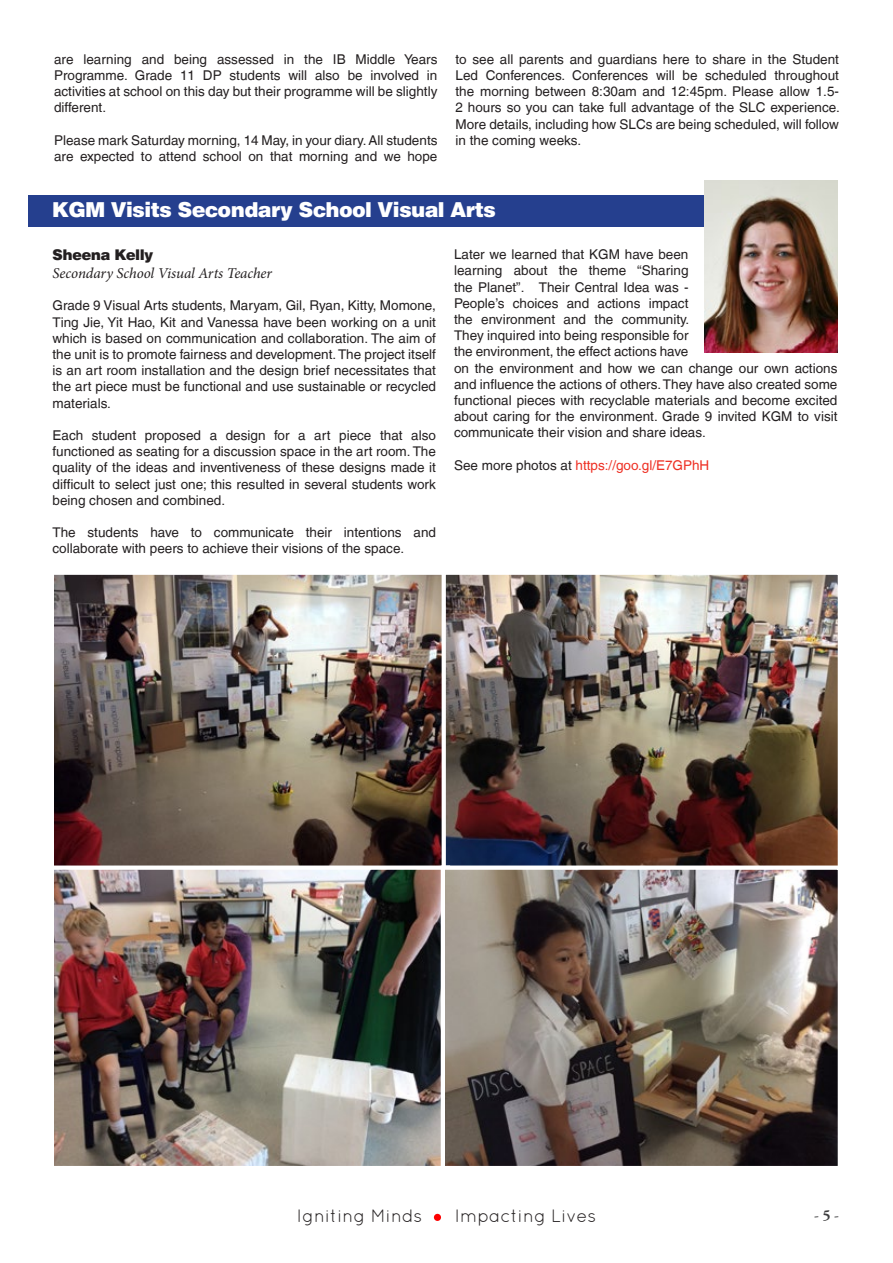
<style>
.page{position:relative;width:893px;height:1263px;background:#fff}
.page>*{position:absolute;margin:0;border:0;box-sizing:border-box;transform-origin:0 0}
.t1{font:900 21px "Helvetica BQ";color:#fff}
.t2{font:18px "Quicksand";color:#231f20}
.t3{font:italic 15px "Minion Pro";letter-spacing:-.005em;color:#231f20}
.t4{font:900 15px "Helvetica BQ";color:#231f20}
.t5{font:15px "Adobe Garamond Pro";color:#3e3e3f}
.t6{font:13.5px/16.2px "Helvetica LT";color:#231f20;text-align:justify}
.t7{font:13.5px "Helvetica LT";color:#ee2e22}
.s1{color:#231f20}
.s2{font-weight:700}
</style>
<div class="page">
<div style="left:434px;top:1214px;width:7px;height:7px;background:#fd0000;border-radius:50%"></div>
<div style="left:28px;top:195px;width:809px;height:31px;background:#253f8e"></div>
<img style="left:704px;top:180px;width:133px;height:173px">
<img style="left:54px;top:574px;width:385px;height:289px">
<img style="left:439px;top:574px;width:399px;height:289px">
<img style="left:54px;top:863px;width:385px;height:303px">
<img style="left:439px;top:863px;width:399px;height:303px">
<p class="t6" style="left:54px;top:51px;width:385px">are learning and being assessed in the IB Middle Years Programme. Grade 11 DP students will also be involved in activities at school on this day but their programme will be slightly different.</p>
<p class="t6" style="left:54px;top:132px;width:385px">Please mark Saturday morning, 14 May, in your diary. All students are expected to attend school on that morning and we hope</p>
<p class="t6" style="left:455px;top:51px;width:386px">to see all parents and guardians here to share in the Student Led Conferences. Conferences will be scheduled throughout the morning between 8:30am and 12:45pm. Please allow 1.5- 2 hours so you can take full advantage of the SLC experience.<br>More details, including how SLCs are being scheduled, will follow in the coming weeks.</p>
<h1 class="t1" style="left:53px;top:197px;width:445px">KGM Visits Secondary School Visual Arts</h1>
<p class="t4" style="left:53px;top:246px;width:102px">Sheena Kelly</p>
<p class="t3" style="left:53px;top:263px;width:221px">Secondary School Visual Arts Teacher</p>
<p class="t6" style="left:53px;top:298px;width:385px">Grade 9 Visual Arts students, Maryam, Gil, Ryan, Kitty, Momone, Ting Jie, Yit Hao, Kit and Vanessa have been working on a unit which is based on communication and collaboration. The aim of the unit is to promote fairness and development. The project itself is an art room installation and the design brief necessitates that the art piece must be functional and use sustainable or recycled materials.</p>
<p class="t6" style="left:53px;top:427px;width:385px">Each student proposed a design for a art piece that also functioned as seating for a discussion space in the art room. The quality of the ideas and inventiveness of these designs made it difficult to select just one; this resulted in several students work being chosen and combined.</p>
<p class="t6" style="left:53px;top:524px;width:385px">The students have to communicate their intentions and collaborate with peers to achieve their visions of the space.</p>
<p class="t6" style="left:454px;top:246px;width:385px;text-align:left">Later we learned that KGM have been<br>learning about the theme “Sharing<br>the Planet”. Their Central Idea was -<br>People’s choices and actions impact<br>the environment and the community.<br>They inquired into being responsible for<br>the environment, the effect actions have<br>on the environment and how we can change our own actions and influence the actions of others. They have also created some functional pieces with recyclable materials and become excited about caring for the environment. Grade 9 invited KGM to visit communicate their vision and share ideas.</p>
<p class="t7" style="left:454px;top:457px;width:257px"><span class="s1">See more photos at</span> https://goo.gl/E7GPhH</p>
<h2 class="t2" style="left:297px;top:1205px;width:127px">Igniting Minds</h2>
<h2 class="t2" style="left:455px;top:1205px;width:143px">Impacting Lives</h2>
<p class="t5" style="left:814px;top:1206px;width:26px">- <span class="s2">5</span> -</p>
</div>
